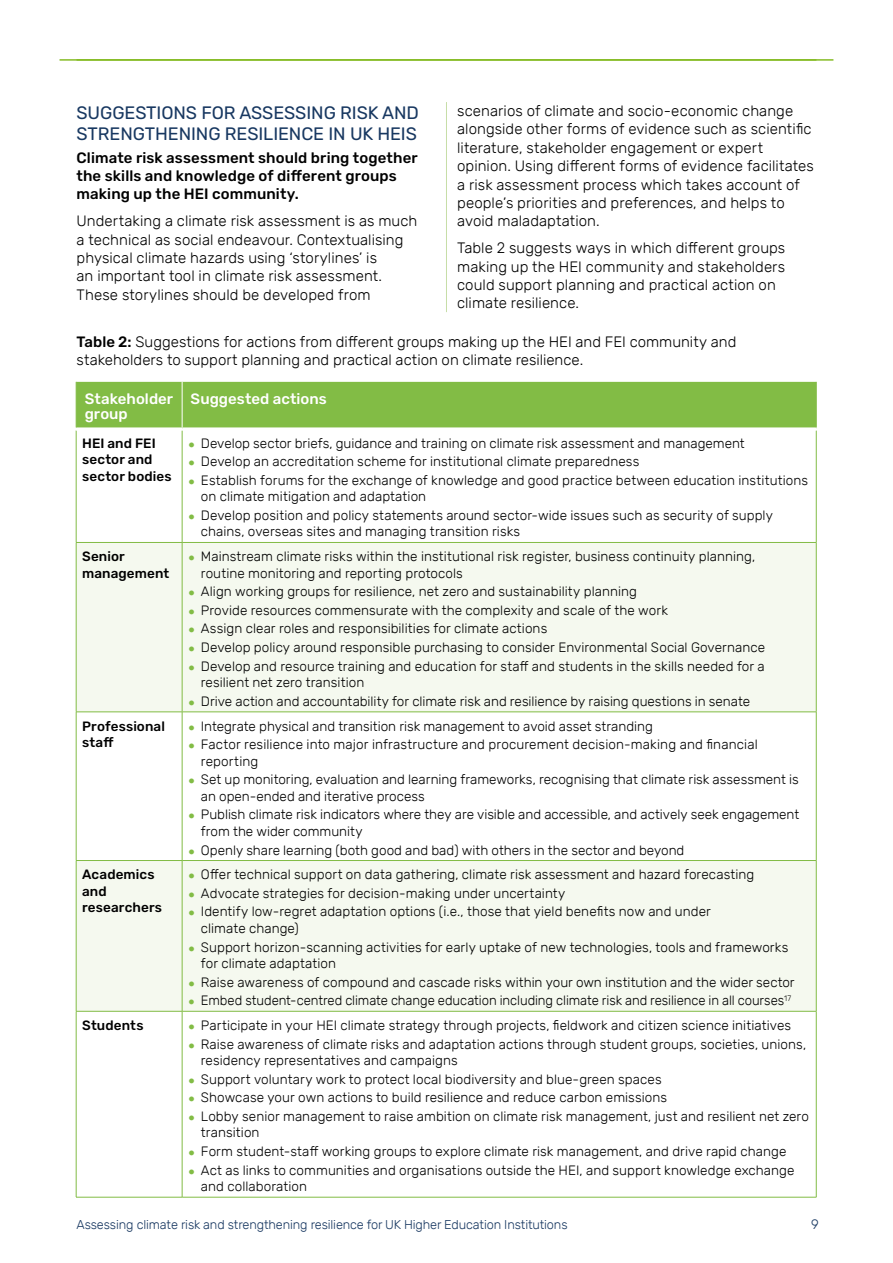
<style>
.page{position:relative;width:893px;height:1263px;background:#fff}
.page>*{position:absolute;margin:0;border:0;box-sizing:border-box;transform-origin:0 0}
.t1{font:18px/21px "Rubik";letter-spacing:-.005em;color:#183861}
.t2{font:300 15px/18.3px "Rubik";letter-spacing:.005em;color:#000}
.t3{font:500 15px/18.3px "Rubik";letter-spacing:.005em;color:#000}
.t4{font:500 15px/15px "Rubik";letter-spacing:.005em;color:#fff}
.t5{font:300 13.5px/16.5px "Rubik";letter-spacing:.005em;color:#000}
.t6{font:500 13.5px/16.5px "Rubik";letter-spacing:.01em;color:#000}
.t7{font:300 13.5px "Rubik";color:#183861}
.t8{font:300 12.75px "Rubik";letter-spacing:-.01em;color:#183861}
.s1{font-weight:500}
.s2{font-family:"Brown";color:#82bc45}
</style>
<div class="page">
<hr style="left:446px;top:102px;width:1px;height:210px;background:#c7dea8">
<div style="left:77px;top:382px;width:739px;height:45px;background:#82bc45"></div>
<svg style="left:77px;top:543px;width:739px;height:468px;fill:#f5f9ef"></svg>
<hr style="left:182px;top:382px;width:1px;height:45px;background:#fff">
<hr style="left:76px;top:430px;width:1px;height:112px;background:#82bc45">
<hr style="left:816px;top:430px;width:1px;height:112px;background:#82bc45">
<hr style="left:76px;top:543px;width:1px;height:169px;background:#82bc45">
<hr style="left:816px;top:543px;width:1px;height:169px;background:#82bc45">
<hr style="left:76px;top:712px;width:1px;height:148px;background:#82bc45">
<hr style="left:816px;top:712px;width:1px;height:148px;background:#82bc45">
<hr style="left:76px;top:861px;width:1px;height:150px;background:#82bc45">
<hr style="left:816px;top:861px;width:1px;height:150px;background:#82bc45">
<hr style="left:76px;top:1011px;width:106px;height:1px;background:#82bc45">
<hr style="left:76px;top:1011px;width:1px;height:186px;background:#82bc45">
<hr style="left:182px;top:1011px;width:634px;height:1px;background:#82bc45">
<hr style="left:816px;top:1011px;width:1px;height:186px;background:#82bc45">
<hr style="left:182px;top:430px;width:1px;height:112px;background:#82bc45">
<hr style="left:76px;top:542px;width:106px;height:1px;background:#82bc45">
<hr style="left:182px;top:542px;width:634px;height:1px;background:#82bc45">
<hr style="left:182px;top:543px;width:1px;height:169px;background:#82bc45">
<hr style="left:76px;top:712px;width:106px;height:1px;background:#82bc45">
<hr style="left:182px;top:712px;width:634px;height:1px;background:#82bc45">
<hr style="left:182px;top:712px;width:1px;height:148px;background:#82bc45">
<hr style="left:76px;top:860px;width:106px;height:1px;background:#82bc45">
<hr style="left:182px;top:860px;width:634px;height:1px;background:#82bc45">
<hr style="left:182px;top:861px;width:1px;height:150px;background:#82bc45">
<hr style="left:182px;top:1011px;width:1px;height:186px;background:#82bc45">
<hr style="left:76px;top:1197px;width:106px;height:1px;background:#82bc45">
<hr style="left:182px;top:1197px;width:634px;height:1px;background:#82bc45">
<hr style="left:76px;top:382px;width:1px;height:45px;background:#82bc45">
<hr style="left:816px;top:382px;width:1px;height:45px;background:#82bc45">
<hr style="left:60px;top:59px;width:773px;height:2px;background:#86bc25">
<h1 class="t1" style="left:77px;top:103px;width:344px">SUGGESTIONS FOR ASSESSING RISK AND<br>STRENGTHENING RESILIENCE IN UK HEIS</h1>
<p class="t3" style="left:77px;top:149px;width:343px">Climate risk assessment should bring together the skills and knowledge of different groups making up the HEI community.</p>
<p class="t2" style="left:77px;top:212px;width:342px">Undertaking a climate risk assessment is as much a technical as social endeavour. Contextualising physical climate hazards using ‘storylines’ is<br>an important tool in climate risk assessment.<br>These storylines should be developed from</p>
<p class="t2" style="left:457px;top:102px;width:358px">scenarios of climate and socio-economic change alongside other forms of evidence such as scientific literature, stakeholder engagement or expert opinion. Using different forms of evidence facilitates a risk assessment process which takes account of people’s priorities and preferences, and helps to avoid maladaptation.</p>
<p class="t2" style="left:457px;top:239px;width:330px">Table 2 suggests ways in which different groups making up the HEI community and stakeholders could support planning and practical action on climate resilience.</p>
<p class="t2" style="left:77px;top:333px;width:661px"><span class="s1">Table 2:</span> Suggestions for actions from different groups making up the HEI and FEI community and stakeholders to support planning and practical action on climate resilience.</p>
<p class="t4" style="left:85px;top:392px;width:90px">Stakeholder group</p>
<p class="t4" style="left:191px;top:392px;width:138px">Suggested actions</p>
<p class="t6" style="left:82px;top:435px;width:91px">HEI and FEI sector and sector bodies</p>
<p class="t5" style="left:188px;top:435px;width:558px"><span class="s2">•</span> Develop sector briefs, guidance and training on climate risk assessment and management</p>
<p class="t5" style="left:188px;top:454px;width:453px"><span class="s2">•</span> Develop an accreditation scheme for institutional climate preparedness</p>
<p class="t5" style="left:201px;top:472px;width:609px;text-indent:-13px"><span class="s2">•</span> Establish forums for the exchange of knowledge and good practice between education institutions on climate mitigation and adaptation</p>
<p class="t5" style="left:201px;top:507px;width:574px;text-indent:-13px"><span class="s2">•</span> Develop position and policy statements around sector-wide issues such as security of supply chains, overseas sites and managing transition risks</p>
<p class="t6" style="left:82px;top:548px;width:89px">Senior management</p>
<p class="t5" style="left:201px;top:548px;width:556px;text-indent:-13px"><span class="s2">•</span> Mainstream climate risks within the institutional risk register, business continuity planning, routine monitoring and reporting protocols</p>
<p class="t5" style="left:188px;top:584px;width:450px"><span class="s2">•</span> Align working groups for resilience, net zero and sustainability planning</p>
<p class="t5" style="left:188px;top:602px;width:481px"><span class="s2">•</span> Provide resources commensurate with the complexity and scale of the work</p>
<p class="t5" style="left:188px;top:621px;width:361px"><span class="s2">•</span> Assign clear roles and responsibilities for climate actions</p>
<p class="t5" style="left:188px;top:639px;width:579px"><span class="s2">•</span> Develop policy around responsible purchasing to consider Environmental Social Governance</p>
<p class="t5" style="left:201px;top:658px;width:565px;text-indent:-13px"><span class="s2">•</span> Develop and resource training and education for staff and students in the skills needed for a resilient net zero transition</p>
<p class="t5" style="left:188px;top:693px;width:563px"><span class="s2">•</span> Drive action and accountability for climate risk and resilience by raising questions in senate</p>
<p class="t6" style="left:82px;top:718px;width:84px">Professional staff</p>
<p class="t5" style="left:188px;top:718px;width:466px"><span class="s2">•</span> Integrate physical and transition risk management to avoid asset stranding</p>
<p class="t5" style="left:201px;top:736px;width:558px;text-indent:-13px"><span class="s2">•</span> Factor resilience into major infrastructure and procurement decision-making and financial reporting</p>
<p class="t5" style="left:201px;top:772px;width:599px;text-indent:-13px"><span class="s2">•</span> Set up monitoring, evaluation and learning frameworks, recognising that climate risk assessment is an open-ended and iterative process</p>
<p class="t5" style="left:201px;top:807px;width:600px;text-indent:-13px"><span class="s2">•</span> Publish climate risk indicators where they are visible and accessible, and actively seek engagement from the wider community</p>
<p class="t5" style="left:188px;top:842px;width:498px"><span class="s2">•</span> Openly share learning (both good and bad) with others in the sector and beyond</p>
<p class="t6" style="left:82px;top:866px;width:81px">Academics and researchers</p>
<p class="t5" style="left:188px;top:866px;width:568px"><span class="s2">•</span> Offer technical support on data gathering, climate risk assessment and hazard forecasting</p>
<p class="t5" style="left:188px;top:885px;width:379px"><span class="s2">•</span> Advocate strategies for decision-making under uncertainty</p>
<p class="t5" style="left:201px;top:904px;width:511px;text-indent:-13px"><span class="s2">•</span> Identify low-regret adaptation options (i.e., those that yield benefits now and under climate change)</p>
<p class="t5" style="left:201px;top:939px;width:589px;text-indent:-13px"><span class="s2">•</span> Support horizon-scanning activities for early uptake of new technologies, tools and frameworks for climate adaptation</p>
<p class="t5" style="left:188px;top:974px;width:608px"><span class="s2">•</span> Raise awareness of compound and cascade risks within your own institution and the wider sector</p>
<p class="t5" style="left:188px;top:993px;width:605px"><span class="s2">•</span> Embed student-centred climate change education including climate risk and resilience in all courses<sup>17</sup></p>
<p class="t6" style="left:82px;top:1017px;width:63px">Students</p>
<p class="t5" style="left:188px;top:1017px;width:604px"><span class="s2">•</span> Participate in your HEI climate strategy through projects, fieldwork and citizen science initiatives</p>
<p class="t5" style="left:201px;top:1036px;width:607px;text-indent:-13px"><span class="s2">•</span> Raise awareness of climate risks and adaptation actions through student groups, societies, unions, residency representatives and campaigns</p>
<p class="t5" style="left:188px;top:1071px;width:475px"><span class="s2">•</span> Support voluntary work to protect local biodiversity and blue-green spaces</p>
<p class="t5" style="left:188px;top:1090px;width:481px"><span class="s2">•</span> Showcase your own actions to build resilience and reduce carbon emissions</p>
<p class="t5" style="left:201px;top:1108px;width:609px;text-indent:-13px"><span class="s2">•</span> Lobby senior management to raise ambition on climate risk management, just and resilient net zero transition</p>
<p class="t5" style="left:188px;top:1143px;width:600px"><span class="s2">•</span> Form student-staff working groups to explore climate risk management, and drive rapid change</p>
<p class="t5" style="left:201px;top:1162px;width:595px;text-indent:-13px"><span class="s2">•</span> Act as links to communities and organisations outside the HEI, and support knowledge exchange and collaboration</p>
<p class="t8" style="left:77px;top:1217px;width:493px">Assessing climate risk and strengthening resilience for UK Higher Education Institutions</p>
<p class="t7" style="left:811px;top:1216px;width:9px">9</p>
</div>
